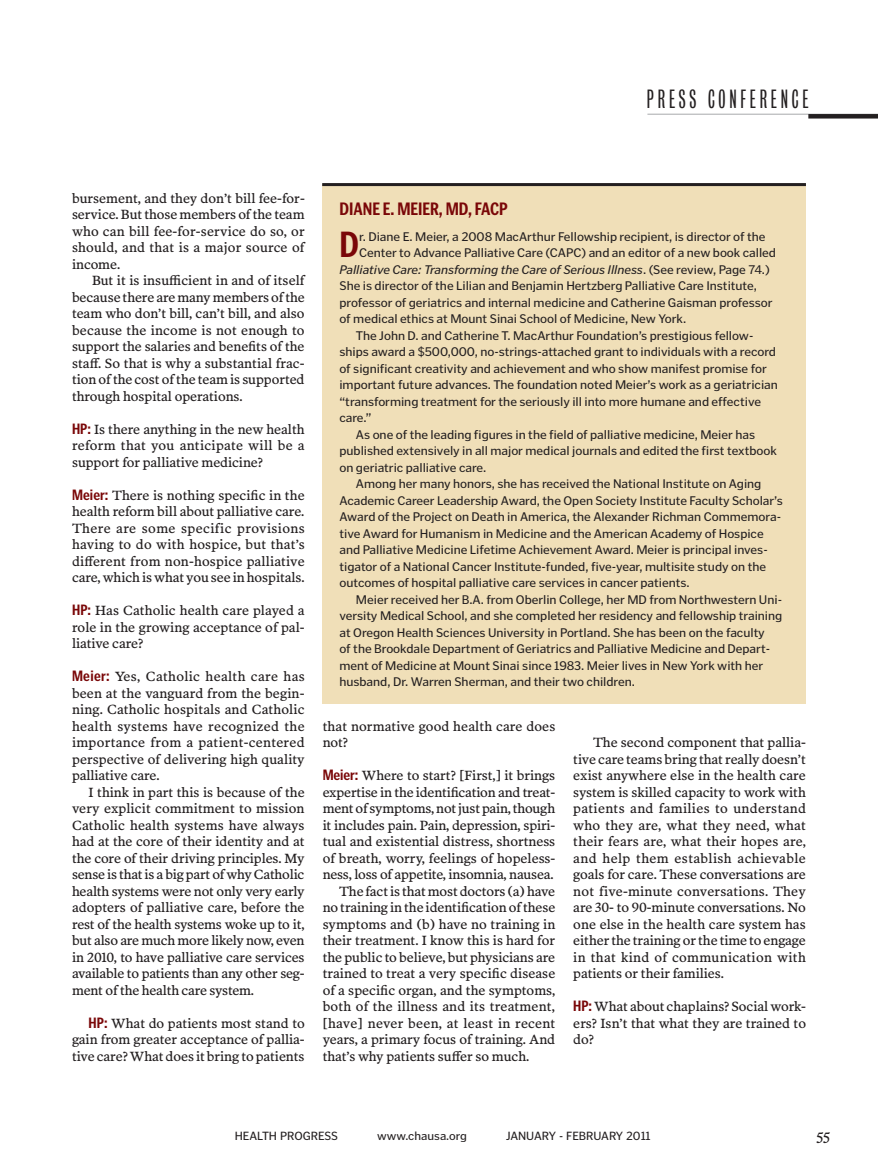
<style>
.page{position:relative;width:878px;height:1175px;background:#fff}
.page>*{position:absolute;margin:0;border:0;box-sizing:border-box;transform-origin:0 0}
.t1{font:700 36.6px "Poynter Gothic Text Cond";color:#7a0708}
.t2{font:300 24px "Bureau Grot Comp";letter-spacing:.16em;color:#231f20}
.t3{font:700 18px "Poynter Gothic Text Cond";color:#7a0708}
.t4{font:15.15px "Poynter OS Text Three L";color:#231f20}
.t5{font:13.5px/16.5px "Poynter OS Text Three L";letter-spacing:-.005em;color:#231f20;text-align:justify}
.t6{font:13.5px "Poynter OS Text Three L";letter-spacing:.015em;color:#231f20}
.t7{font:13.5px "Poynter OS Text Three L";letter-spacing:.02em;color:#231f20}
.t8{font:12.75px "Poynter Gothic Text";letter-spacing:-.005em;color:#231f20}
.t9{font:italic 12.75px "Poynter Gothic Text";letter-spacing:-.005em;color:#231f20}
.t10{font:12.15px "Poynter Gothic Text";color:#231f20}
.s1{font-family:"Poynter Gothic Text Cond";font-weight:700;font-size:15px;color:#7a0708}
.s2{font-style:normal}
</style>
<div class="page">
<hr style="left:647px;top:114px;width:231px;height:1px;background:#a7a9ac">
<hr style="left:808px;top:114px;width:70px;height:4px;background:#231f20">
<div style="left:322px;top:184px;width:484px;height:520px;background:#f0dfb8"></div>
<hr style="left:322px;top:183px;width:484px;height:3px;background:#231f20">
<h2 class="t2" style="left:647px;top:85px;width:163px">PRESS CONFERENCE</h2>
<p class="t5" style="left:72px;top:190px;width:234px">bursement, and they don’t bill fee-for&shy;service. But those members of the team who can bill fee-for-service do so, or should, and that is a major source of income.</p>
<p class="t5" style="left:72px;top:272px;width:234px;text-indent:20px">But it is insufficient in and of itself because there are many members of the team who don’t bill, can’t bill, and also because the income is not enough to support the salaries and benefits of the staff. So that is why a substantial frac&shy;tion of the cost of the team is supported through hospital operations.</p>
<p class="t5" style="left:72px;top:421px;width:234px"><span class="s1">HP:</span> Is there anything in the new health reform that you anticipate will be a support for palliative medicine?</p>
<p class="t5" style="left:72px;top:487px;width:234px"><span class="s1">Meier:</span> There is nothing specific in the health reform bill about palliative care.<br>There are some specific provisions having to do with hospice, but that’s different from non-hospice palliative care, which is what you see in hospitals.</p>
<p class="t5" style="left:72px;top:602px;width:234px"><span class="s1">HP:</span> Has Catholic health care played a role in the growing acceptance of pal&shy;liative care?</p>
<p class="t5" style="left:72px;top:668px;width:234px"><span class="s1">Meier:</span> Yes, Catholic health care has been at the vanguard from the begin&shy;ning. Catholic hospitals and Catholic health systems have recognized the importance from a patient-centered perspective of delivering high quality palliative care.</p>
<p class="t5" style="left:72px;top:784px;width:234px;text-indent:16px">I think in part this is because of the very explicit commitment to mission Catholic health systems have always had at the core of their identity and at the core of their driving principles. My sense is that is a big part of why Catholic health systems were not only very early adopters of palliative care, before the rest of the health systems woke up to it, but also are much more likely now, even in 2010, to have palliative care services available to patients than any other seg&shy;ment of the health care system.</p>
<p class="t5" style="left:72px;top:1015px;width:234px;text-indent:16px"><span class="s1">HP:</span> What do patients most stand to gain from greater acceptance of pallia&shy;tive care? What does it bring to patients</p>
<h3 class="t3" style="left:339px;top:198px;width:170px">DIANE E. MEIER, MD, FACP</h3>
<h1 class="t1" style="left:339px;top:223px;width:21px">D</h1>
<p class="t8" style="left:359px;top:229px;width:408px">r. Diane E. Meier, a 2008 MacArthur Fellowship recipient, is director of the</p>
<p class="t8" style="left:359px;top:245px;width:418px">Center to Advance Palliative Care (CAPC) and an editor of a new book called</p>
<p class="t9" style="left:339px;top:262px;width:432px">Palliative Care: Transforming the Care of Serious Illness<span class="s2">. (See review, Page 74.)</span></p>
<p class="t8" style="left:339px;top:278px;width:419px">She is director of the Lilian and Benjamin Hertzberg Palliative Care Institute,</p>
<p class="t8" style="left:339px;top:295px;width:434px">professor of geriatrics and internal medicine and Catherine Gaisman professor</p>
<p class="t8" style="left:339px;top:311px;width:348px">of medical ethics at Mount Sinai School of Medicine, New York.</p>
<p class="t8" style="left:356px;top:328px;width:399px">The John D. and Catherine T. MacArthur Foundation’s prestigious fellow-</p>
<p class="t8" style="left:339px;top:344px;width:438px">ships award a $500,000, no-strings-attached grant to individuals with a record</p>
<p class="t8" style="left:339px;top:361px;width:429px">of significant creativity and achievement and who show manifest promise for</p>
<p class="t8" style="left:339px;top:377px;width:440px">important future advances. The foundation noted Meier’s work as a geriatrician</p>
<p class="t8" style="left:339px;top:394px;width:423px">“transforming treatment for the seriously ill into more humane and effective</p>
<p class="t8" style="left:339px;top:410px;width:34px">care.”</p>
<p class="t8" style="left:356px;top:427px;width:400px">As one of the leading figures in the field of palliative medicine, Meier has</p>
<p class="t8" style="left:339px;top:443px;width:439px">published extensively in all major medical journals and edited the first textbook</p>
<p class="t8" style="left:339px;top:460px;width:148px">on geriatric palliative care.</p>
<p class="t8" style="left:356px;top:476px;width:407px">Among her many honors, she has received the National Institute on Aging</p>
<p class="t8" style="left:339px;top:493px;width:445px">Academic Career Leadership Award, the Open Society Institute Faculty Scholar’s</p>
<p class="t8" style="left:339px;top:509px;width:443px">Award of the Project on Death in America, the Alexander Richman Commemora-</p>
<p class="t8" style="left:339px;top:526px;width:426px">tive Award for Humanism in Medicine and the American Academy of Hospice</p>
<p class="t8" style="left:339px;top:542px;width:430px">and Palliative Medicine Lifetime Achievement Award. Meier is principal inves-</p>
<p class="t8" style="left:339px;top:559px;width:428px">tigator of a National Cancer Institute-funded, five-year, multisite study on the</p>
<p class="t8" style="left:339px;top:575px;width:352px">outcomes of hospital palliative care services in cancer patients.</p>
<p class="t8" style="left:356px;top:592px;width:428px">Meier received her B.A. from Oberlin College, her MD from Northwestern Uni-</p>
<p class="t8" style="left:339px;top:608px;width:444px">versity Medical School, and she completed her residency and fellowship training</p>
<p class="t8" style="left:339px;top:625px;width:427px">at Oregon Health Sciences University in Portland. She has been on the faculty</p>
<p class="t8" style="left:339px;top:641px;width:432px">of the Brookdale Department of Geriatrics and Palliative Medicine and Depart-</p>
<p class="t8" style="left:339px;top:658px;width:425px">ment of Medicine at Mount Sinai since 1983. Meier lives in New York with her</p>
<p class="t8" style="left:339px;top:674px;width:297px">husband, Dr. Warren Sherman, and their two children.</p>
<p class="t5" style="left:323px;top:718px;width:234px">that normative good health care does not?</p>
<p class="t5" style="left:322px;top:767px;width:234px"><span class="s1">Meier:</span> Where to start? [First,] it brings</p>
<p class="t5" style="left:322px;top:784px;width:234px">expertise in the identification and treat-</p>
<p class="t5" style="left:322px;top:800px;width:234px">ment of symptoms, not just pain, though</p>
<p class="t5" style="left:322px;top:817px;width:234px">it includes pain. Pain, depression, spiri-</p>
<p class="t5" style="left:322px;top:833px;width:234px">tual and existential distress, shortness</p>
<p class="t5" style="left:322px;top:850px;width:234px">of breath, worry, feelings of hopeless-</p>
<p class="t5" style="left:322px;top:866px;width:232px">ness, loss of appetite, insomnia, nausea.</p>
<p class="t5" style="left:339px;top:883px;width:217px">The fact is that most doctors (a) have</p>
<p class="t5" style="left:322px;top:899px;width:234px">no training in the identification of these</p>
<p class="t5" style="left:322px;top:916px;width:234px">symptoms and (b) have no training in</p>
<p class="t5" style="left:322px;top:932px;width:234px">their treatment. I know this is hard for</p>
<p class="t5" style="left:322px;top:949px;width:234px">the public to believe, but physicians are</p>
<p class="t5" style="left:322px;top:965px;width:234px">trained to treat a very specific disease</p>
<p class="t5" style="left:322px;top:982px;width:234px">of a specific organ, and the symptoms,</p>
<p class="t6" style="left:322px;top:998px;width:234px">both of the illness and its treatment,</p>
<p class="t7" style="left:322px;top:1015px;width:234px">[have] never been, at least in recent</p>
<p class="t5" style="left:322px;top:1031px;width:234px">years, a primary focus of training. And</p>
<p class="t5" style="left:322px;top:1048px;width:208px">that’s why patients suffer so much.</p>
<p class="t5" style="left:573px;top:734px;width:234px;text-indent:20px">The second component that pallia&shy;tive care teams bring that really doesn’t exist anywhere else in the health care system is skilled capacity to work with patients and families to understand who they are, what they need, what their fears are, what their hopes are, and help them establish achievable goals for care. These conversations are not five-minute conversations. They are 30- to 90-minute conversations. No one else in the health care system has either the training or the time to engage in that kind of communication with patients or their families.</p>
<p class="t5" style="left:573px;top:998px;width:234px"><span class="s1">HP:</span> What about chaplains? Social work&shy;ers? Isn’t that what they are trained to do?</p>
<p class="t10" style="left:235px;top:1128px;width:105px">HEALTH PROGRESS</p>
<p class="t10" style="left:377px;top:1128px;width:91px">www.chausa.org</p>
<p class="t10" style="left:506px;top:1128px;width:146px">JANUARY - FEBRUARY 2011</p>
<p class="t4" style="left:816px;top:1128px;width:15px">55</p>
</div>
